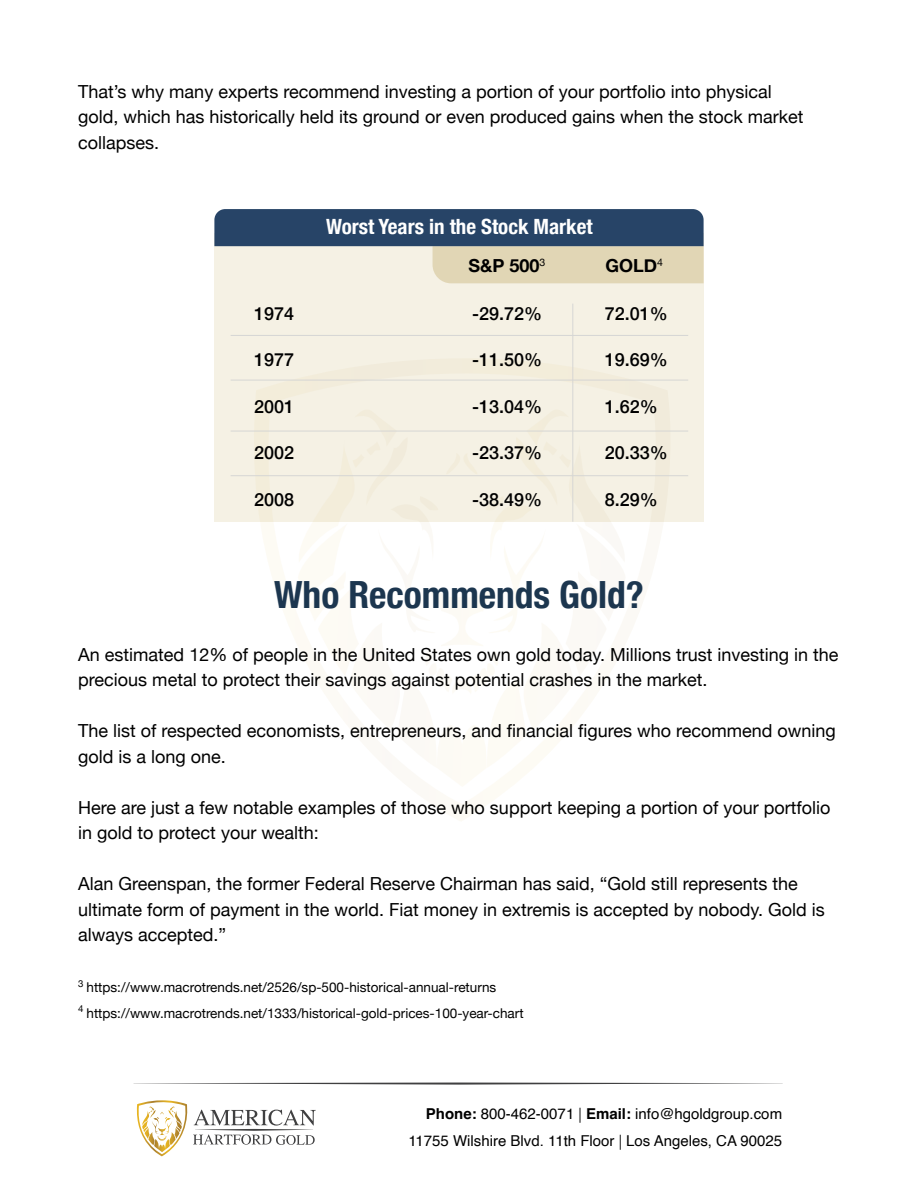
<style>
.page{position:relative;width:918px;height:1188px;background:#fff}
.page>*{position:absolute;margin:0;border:0;box-sizing:border-box;transform-origin:0 0}
.t1{font:700 condensed 37.5px "Helvetica Neue";color:#1c364f}
.t2{font:700 condensed 21px "Helvetica Neue";color:#fff}
.t3{font:18px/25.5px "Helvetica Neue";color:#000}
.t4{font:500 18px "Helvetica Neue";color:#000}
.t5{font:700 18px "Helvetica Neue";color:#000}
.t6{font:15px/27px "Helvetica";color:#000;text-align:right}
.t7{font:13.5px/25.5px "Helvetica Neue";color:#000}
.s1{font-weight:700}
.s2{font-weight:300}
</style>
<div class="page">
<svg style="left:134px;top:1083px;width:649px;height:2px"></svg>
<svg style="left:136px;top:1100px;width:180px;height:56px"></svg>
<svg style="left:261px;top:522px;width:249px;height:283px"></svg>
<svg style="left:297px;top:522px;width:291px;height:265px"></svg>
<svg style="left:214px;top:283px;width:490px;height:239px;background:#f4f0e2"></svg>
<svg style="left:214px;top:209px;width:490px;height:74px;background:#889398"></svg>
<hr style="left:231px;top:335px;width:457px;height:1px;background:#d6d6d4">
<hr style="left:572px;top:304px;width:1px;height:218px;background:#d6d6d4">
<hr style="left:231px;top:431px;width:457px;height:1px;background:#d6d6d4">
<hr style="left:231px;top:380px;width:457px;height:1px;background:#d6d6d4">
<hr style="left:231px;top:475px;width:457px;height:1px;background:#d6d6d4">
<p class="t3" style="left:78px;top:79px;width:727px">That’s why many experts recommend investing a portion of your portfolio into physical gold, which has historically held its ground or even produced gains when the stock market collapses.</p>
<p class="t4" style="left:254px;top:299px;width:42px">1974</p>
<p class="t4" style="left:254px;top:345px;width:42px">1977</p>
<p class="t4" style="left:254px;top:392px;width:42px">2001</p>
<p class="t4" style="left:254px;top:438px;width:42px">2002</p>
<p class="t4" style="left:254px;top:485px;width:42px">2008</p>
<p class="t2" style="left:326px;top:209px;width:268px">Worst Years in the Stock Market</p>
<p class="t5" style="left:468px;top:251px;width:78px">S&amp;P 500<sup>3</sup></p>
<p class="t5" style="left:605px;top:251px;width:59px">GOLD<sup>4</sup></p>
<p class="t4" style="left:472px;top:299px;width:72px">-29.72%</p>
<p class="t4" style="left:472px;top:345px;width:72px">-11.50%</p>
<p class="t4" style="left:472px;top:392px;width:72px">-13.04%</p>
<p class="t4" style="left:472px;top:438px;width:72px">-23.37%</p>
<p class="t4" style="left:472px;top:485px;width:72px">-38.49%</p>
<p class="t4" style="left:605px;top:299px;width:65px">72.01%</p>
<p class="t4" style="left:605px;top:345px;width:65px">19.69%</p>
<p class="t4" style="left:605px;top:392px;width:55px">1.62%</p>
<p class="t4" style="left:605px;top:438px;width:65px">20.33%</p>
<p class="t4" style="left:605px;top:485px;width:55px">8.29%</p>
<h1 class="t1" style="left:274px;top:564px;width:371px">Who Recommends Gold?</h1>
<p class="t3" style="left:78px;top:643px;width:762px">An estimated 12% of people in the United States own gold today. Millions trust investing in the precious metal to protect their savings against potential crashes in the market.</p>
<p class="t3" style="left:78px;top:719px;width:759px">The list of respected economists, entrepreneurs, and financial figures who recommend owning gold is a long one.</p>
<p class="t3" style="left:78px;top:796px;width:754px">Here are just a few notable examples of those who support keeping a portion of your portfolio in gold to protect your wealth:</p>
<p class="t3" style="left:78px;top:872px;width:748px">Alan Greenspan, the former Federal Reserve Chairman has said, “Gold still represents the ultimate form of payment in the world. Fiat money in extremis is accepted by nobody. Gold is always accepted.”</p>
<p class="t7" style="left:78px;top:975px;width:447px"><sup>3</sup> https://www.macrotrends.net/2526/sp-500-historical-annual-returns<br><sup>4</sup> https://www.macrotrends.net/1333/historical-gold-prices-100-year-chart</p>
<p class="t6" style="left:408px;top:1101px;width:375px"><span class="s1">Phone:</span> 800-462-0071 <span class="s2">|</span> <span class="s1">Email:</span> info@hgoldgroup.com<br>11755 Wilshire Blvd. 11th Floor <span class="s2">|</span> Los Angeles, CA 90025</p>
</div>
